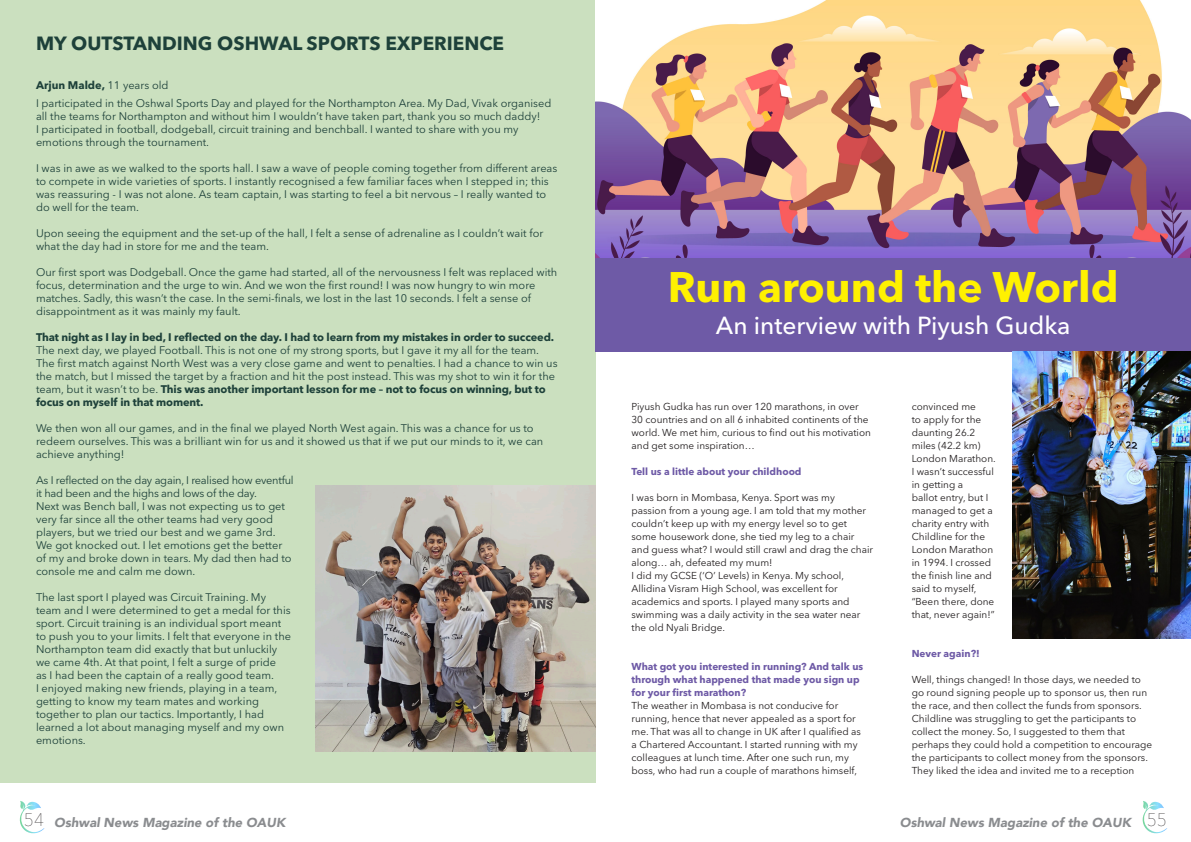
<style>
.page{position:relative;width:1191px;height:842px;background:#fff}
.page>*{position:absolute;margin:0;border:0;box-sizing:border-box;transform-origin:0 0}
.t1{font:700 42.3px "Avenir Next LT Pro";color:#fff101}
.t2{font:500 24.5px "Avenir Next LT Pro";color:#fff}
.t3{font:700 19px "Avenir Next LT Pro";color:#1e413a}
.t4{font:italic 900 13px "Avenir";color:#8a8c8f}
.t5{font:11px/13px "Avenir Next LT Pro";color:#1e413a}
.t6{font:700 11px "Avenir Next LT Pro";letter-spacing:-.01em;color:#1e413a}
.t7{font:11px/13px "Avenir Next LT Pro";letter-spacing:-.02em;color:#1e413a}
.t8{font:10px/13px "Avenir Next LT Pro";color:#231f20}
.t9{font:700 10px/13px "Avenir Next LT Pro";color:#6e5aa6}
.s1{font-weight:400}
.s2{font-weight:700}
.s3{font-family:"Avenir Next LT Pro";font-weight:200;font-style:normal;font-size:18px;color:#231f20}
</style>
<div class="page">
<img style="left:1142px;top:801px;width:25px;height:32px">
<img style="left:20px;top:801px;width:25px;height:32px">
<div style="left:0;top:0;width:595px;height:782px;background:#cbe0bf"></div>
<img style="left:315px;top:486px;width:280px;height:265px">
<img style="left:595px;top:0;width:596px;height:258px">
<div style="left:595px;top:258px;width:596px;height:93px;background:#6e5aa6"></div>
<img style="left:1012px;top:351px;width:179px;height:287px">
<p class="t3" style="left:36px;top:32px;width:470px">MY OUTSTANDING OSHWAL SPORTS EXPERIENCE</p>
<p class="t6" style="left:36px;top:79px;width:134px">Arjun Malde, <span class="s1">11 years old</span></p>
<p class="t5" style="left:36px;top:97px;width:517px">I participated in the Oshwal Sports Day and played for the Northampton Area. My Dad, Vivak organised all the teams for Northampton and without him I wouldn’t have taken part, thank you so much daddy!</p>
<p class="t5" style="left:36px;top:123px;width:484px">I participated in football, dodgeball, circuit training and benchball. I wanted to share with you my emotions through the tournament.</p>
<p class="t5" style="left:36px;top:162px;width:523px">I was in awe as we walked to the sports hall. I saw a wave of people coming together from different areas to compete in wide varieties of sports. I instantly recognised a few familiar faces when I stepped in; this was reassuring - I was not alone. As team captain, I was starting to feel a bit nervous – I really wanted to do well for the team.</p>
<p class="t5" style="left:36px;top:227px;width:509px">Upon seeing the equipment and the set-up of the hall, I felt a sense of adrenaline as I couldn’t wait for what the day had in store for me and the team.</p>
<p class="t5" style="left:36px;top:266px;width:523px">Our first sport was Dodgeball. Once the game had started, all of the nervousness I felt was replaced with focus, determination and the urge to win. And we won the first round! I was now hungry to win more matches. Sadly, this wasn’t the case. In the semi-finals, we lost in the last 10 seconds. I felt a sense of disappointment as it was mainly my fault.</p>
<p class="t6" style="left:36px;top:331px;width:519px">That night as I lay in bed, I reflected on the day. I had to learn from my mistakes in order to succeed.</p>
<p class="t5" style="left:36px;top:344px;width:523px">The next day, we played Football. This is not one of my strong sports, but I gave it my all for the team.<br>The first match against North West was a very close game and went to penalties. I had a chance to win us the match, but I missed the target by a fraction and hit the post instead. This was my shot to win it for the team, but it wasn’t to be. <span class="s2">This was another important lesson for me – not to focus on winning, but to focus on myself in that moment.</span></p>
<p class="t5" style="left:36px;top:422px;width:509px">We then won all our games, and in the final we played North West again. This was a chance for us to redeem ourselves. This was a brilliant win for us and it showed us that if we put our minds to it, we can achieve anything!</p>
<p class="t7" style="left:36px;top:474px;width:259px">As I reflected on the day again, I realised how eventful it had been and the highs and lows of the day.</p>
<p class="t5" style="left:36px;top:500px;width:257px">Next was Bench ball, I was not expecting us to get very far since all the other teams had very good players, but we tried our best and we game 3rd.<br>We got knocked out. I let emotions get the better of my and broke down in tears. My dad then had to console me and calm me down.</p>
<p class="t5" style="left:36px;top:591px;width:256px">The last sport I played was Circuit Training. My team and I were determined to get a medal for this sport. Circuit training is an individual sport meant to push you to your limits. I felt that everyone in the Northampton team did exactly that but unluckily we came 4th. At that point, I felt a surge of pride<br>as I had been the captain of a really good team.<br>I enjoyed making new friends, playing in a team, getting to know my team mates and working together to plan our tactics. Importantly, I had learned a lot about managing myself and my own emotions.</p>
<p class="t1" style="left:668px;top:261px;width:452px">Run around the World</p>
<p class="t2" style="left:716px;top:311px;width:356px">An interview with Piyush Gudka</p>
<p class="t8" style="left:631px;top:400px;width:241px">Piyush Gudka has run over 120 marathons, in over 30 countries and on all 6 inhabited continents of the world. We met him, curious to find out his motivation and get some inspiration…</p>
<p class="t9" style="left:631px;top:465px;width:171px">Tell us a little about your childhood</p>
<p class="t8" style="left:631px;top:491px;width:243px">I was born in Mombasa, Kenya. Sport was my<br>passion from a young age. I am told that my mother couldn’t keep up with my energy level so to get some housework done, she tied my leg to a chair and guess what? I would still crawl and drag the chair along… ah, defeated my mum!</p>
<p class="t8" style="left:631px;top:569px;width:230px">I did my GCSE (‘O’ Levels) in Kenya. My school, Allidina Visram High School, was excellent for academics and sports. I played many sports and swimming was a daily activity in the sea water near the old Nyali Bridge.</p>
<p class="t9" style="left:631px;top:660px;width:233px">What got you interested in running? And talk us through what happened that made you sign up for your first marathon?</p>
<p class="t8" style="left:631px;top:699px;width:231px">The weather in Mombasa is not conducive for running, hence that never appealed as a sport for me. That was all to change in UK after I qualified as a Chartered Accountant. I started running with my colleagues at lunch time. After one such run, my boss, who had run a couple of marathons himself,</p>
<p class="t8" style="left:911px;top:400px;width:86px">convinced me<br>to apply for the daunting 26.2 miles (42.2 km)<br>London Marathon.<br>I wasn’t successful in getting a<br>ballot entry, but I managed to get a charity entry with<br>Childline for the<br>London Marathon in 1994. I crossed the finish line and said to myself, “Been there, done that, never again!”</p>
<p class="t9" style="left:911px;top:647px;width:69px">Never again?!</p>
<p class="t8" style="left:911px;top:673px;width:242px">Well, things changed! In those days, we needed to go round signing people up to sponsor us, then run the race, and then collect the funds from sponsors.<br>Childline was struggling to get the participants to collect the money. So, I suggested to them that perhaps they could hold a competition to encourage the participants to collect money from the sponsors.<br>They liked the idea and invited me to a reception</p>
<p class="t4" style="left:24px;top:812px;width:263px"><span class="s3">54</span> Oshwal News Magazine of the OAUK</p>
<p class="t4" style="left:900px;top:812px;width:268px">Oshwal News Magazine of the OAUK <span class="s3">55</span></p>
</div>
